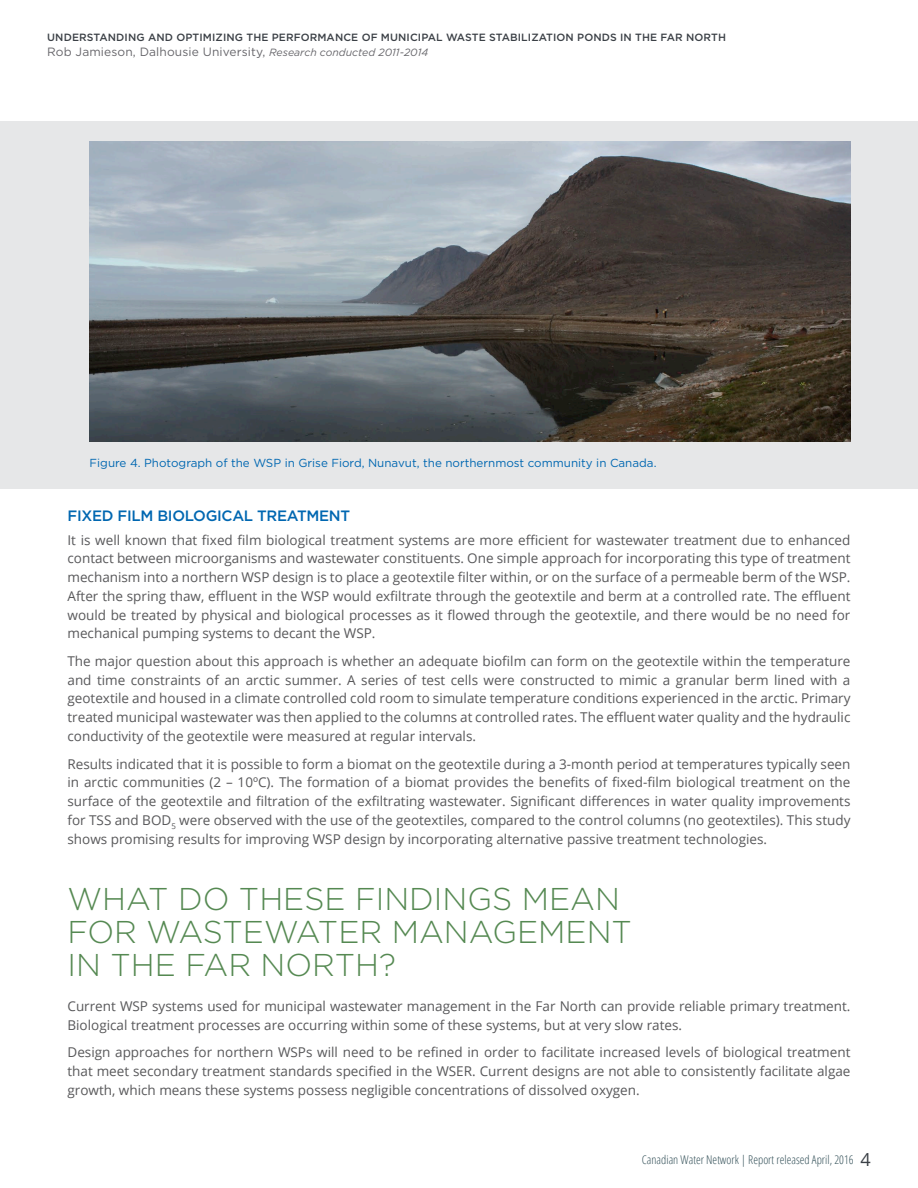
<style>
.page{position:relative;width:918px;height:1188px;background:#fff}
.page>*{position:absolute;margin:0;border:0;box-sizing:border-box;transform-origin:0 0}
.Interior_H2{font:300 31.5px/33px "Gotham";color:#558952}
.Interior_H3{font:500 15px "Gotham";letter-spacing:-.02em;color:#0067b1}
.Interior_Body{font:13.5px/18.8px "Open Sans";color:#58585a;text-align:justify}
.t1{font:12px "Gotham";letter-spacing:.01em;color:#67666b}
.t2{font:300 condensed 12px "Open Sans";color:#345159}
.Figure_Callouts{font:11.7px "Gotham";color:#0067b1}
.t3{font:500 10.5px "Gotham";letter-spacing:.01em;color:#3b4046}
.s1{font-style:italic;font-size:10.5px}
.s2{font-weight:400;font-stretch:normal;font-size:18px;color:#3b4046}
</style>
<div class="page">
<div style="left:0;top:122px;width:918px;height:367px;background:#e6e7e8"></div>
<img style="left:90px;top:141px;width:760px;height:300px">
<p class="t3" style="left:47px;top:30px;width:680px">UNDERSTANDING AND OPTIMIZING THE PERFORMANCE OF MUNICIPAL WASTE STABILIZATION PONDS IN THE FAR NORTH</p>
<p class="t1" style="left:47px;top:45px;width:383px">Rob Jamieson, Dalhousie University, <span class="s1">Research conducted 2011-2014</span></p>
<p class="Figure_Callouts" style="left:90px;top:456px;width:568px">Figure 4. Photograph of the WSP in Grise Fiord, Nunavut, the northernmost community in Canada.</p>
<p class="Interior_H3" style="left:68px;top:506px;width:284px">FIXED FILM BIOLOGICAL TREATMENT</p>
<p class="Interior_Body" style="left:68px;top:530px;width:785px">It is well known that fixed film biological treatment systems are more efficient for wastewater treatment due to enhanced contact between microorganisms and wastewater constituents. One simple approach for incorporating this type of treatment mechanism into a northern WSP design is to place a geotextile filter within, or on the surface of a permeable berm of the WSP.<br>After the spring thaw, effluent in the WSP would exfiltrate through the geotextile and berm at a controlled rate. The effluent would be treated by physical and biological processes as it flowed through the geotextile, and there would be no need for mechanical pumping systems to decant the WSP.</p>
<p class="Interior_Body" style="left:68px;top:651px;width:785px">The major question about this approach is whether an adequate biofilm can form on the geotextile within the temperature and time constraints of an arctic summer. A series of test cells were constructed to mimic a granular berm lined with a geotextile and housed in a climate controlled cold room to simulate temperature conditions experienced in the arctic. Primary treated municipal wastewater was then applied to the columns at controlled rates. The effluent water quality and the hydraulic conductivity of the geotextile were measured at regular intervals.</p>
<p class="Interior_Body" style="left:68px;top:754px;width:785px">Results indicated that it is possible to form a biomat on the geotextile during a 3-month period at temperatures typically seen in arctic communities (2 – 10ºC). The formation of a biomat provides the benefits of fixed-film biological treatment on the surface of the geotextile and filtration of the exfiltrating wastewater. Significant differences in water quality improvements for TSS and BOD<sub>5</sub> were observed with the use of the geotextiles, compared to the control columns (no geotextiles). This study shows promising results for improving WSP design by incorporating alternative passive treatment technologies.</p>
<p class="Interior_H2" style="left:68px;top:882px;width:566px">WHAT DO THESE FINDINGS MEAN<br>FOR WASTEWATER MANAGEMENT<br>IN THE FAR NORTH?</p>
<p class="Interior_Body" style="left:68px;top:996px;width:784px">Current WSP systems used for municipal wastewater management in the Far North can provide reliable primary treatment.<br>Biological treatment processes are occurring within some of these systems, but at very slow rates.</p>
<p class="Interior_Body" style="left:68px;top:1043px;width:785px">Design approaches for northern WSPs will need to be refined in order to facilitate increased levels of biological treatment that meet secondary treatment standards specified in the WSER. Current designs are not able to consistently facilitate algae growth, which means these systems possess negligible concentrations of dissolved oxygen.</p>
<p class="t2" style="left:642px;top:1152px;width:230px">Canadian Water Network | Report released April, 2016 <span class="s2">4</span></p>
</div>
